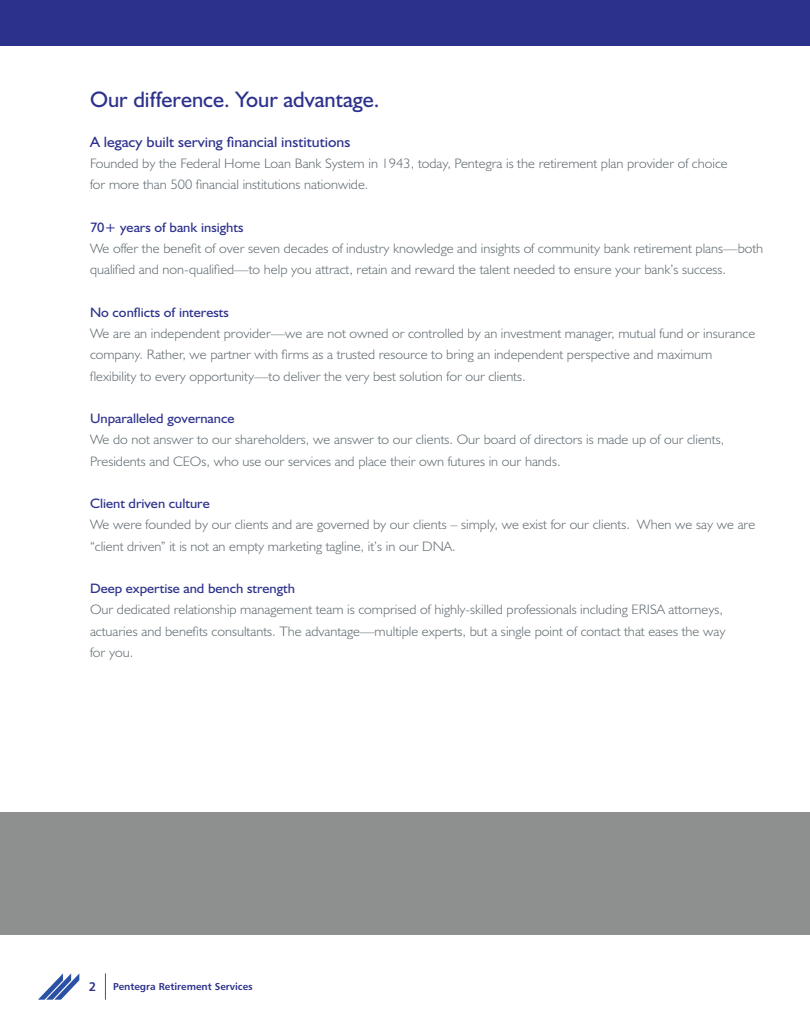
<style>
.page{position:relative;width:810px;height:1035px;background:#fff}
.page>*{position:absolute;margin:0;border:0;box-sizing:border-box;transform-origin:0 0}
.t1{font:22.5px "Humanist 521 BT";color:#2c318c}
.t2{font:15px "Humanist 521 BT";color:#2c318c;scale:1.05 1}
.t3{font:300 13.75px/21.2px "Humanist 521 BT";color:#5f6a70;scale:1.05 1}
.t4{font:13.75px "Humanist 521 BT";color:#2c318c;scale:1.05 1}
.t5{font:12.5px "Humanist 777 BT Bold B";color:#2c318c}
.t6{font:10px "Humanist 777 BT Bold B";color:#2c318c}
</style>
<div class="page">
<svg style="left:105px;top:973px;width:1px;height:27px"></svg>
<svg style="left:38px;top:973px;width:41px;height:27px"></svg>
<div style="left:0;top:812px;width:810px;height:122px;background:#8e9090"></div>
<div style="left:0;top:0;width:810px;height:45px;background:#2c318c"></div>
<h1 class="t1" style="left:90px;top:86px;width:291px">Our difference. Your advantage.</h1>
<p class="t2" style="left:90px;top:133px;width:249px">A legacy built serving financial institutions</p>
<p class="t3" style="left:90px;top:153px;width:609px">Founded by the Federal Home Loan Bank System in 1943, today, Pentegra is the retirement plan provider of choice for more than 500 financial institutions nationwide.</p>
<p class="t4" style="left:90px;top:219px;width:148px">70+ years of bank insights</p>
<p class="t3" style="left:90px;top:238px;width:643px">We offer the benefit of over seven decades of industry knowledge and insights of community bank retirement plans—both qualified and non-qualified—to help you attract, retain and reward the talent needed to ensure your bank’s success.</p>
<p class="t4" style="left:90px;top:304px;width:134px">No conflicts of interests</p>
<p class="t3" style="left:90px;top:323px;width:635px">We are an independent provider—we are not owned or controlled by an investment manager, mutual fund or insurance company. Rather, we partner with firms as a trusted resource to bring an independent perspective and maximum flexibility to every opportunity—to deliver the very best solution for our clients.</p>
<p class="t4" style="left:90px;top:410px;width:139px">Unparalleled governance</p>
<p class="t3" style="left:90px;top:429px;width:606px">We do not answer to our shareholders, we answer to our clients. Our board of directors is made up of our clients,<br>Presidents and CEOs, who use our services and place their own futures in our hands.</p>
<p class="t4" style="left:90px;top:495px;width:116px">Client driven culture</p>
<p class="t3" style="left:90px;top:514px;width:635px">We were founded by our clients and are governed by our clients – simply, we exist for our clients. When we say we are “client driven” it is not an empty marketing tagline, it’s in our DNA.</p>
<p class="t4" style="left:90px;top:580px;width:197px">Deep expertise and bench strength</p>
<p class="t3" style="left:90px;top:599px;width:607px">Our dedicated relationship management team is comprised of highly-skilled professionals including ERISA attorneys, actuaries and benefits consultants. The advantage—multiple experts, but a single point of contact that eases the way for you.</p>
<p class="t5" style="left:89px;top:979px;width:9px">2</p>
<p class="t6" style="left:113px;top:981px;width:141px">Pentegra Retirement Services</p>
</div>
